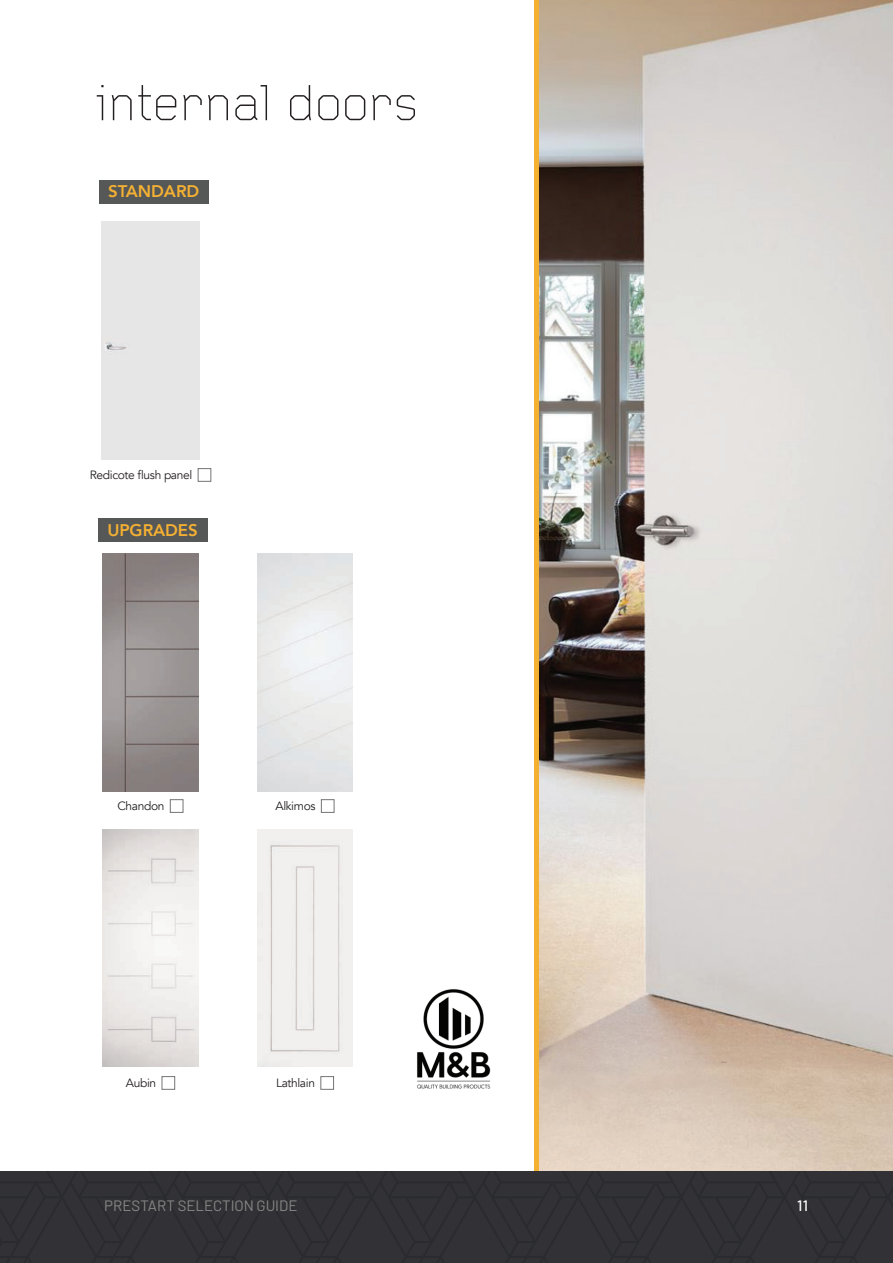
<style>
.page{position:relative;width:893px;height:1263px;background:#fff}
.page>*{position:absolute;margin:0;border:0;box-sizing:border-box;transform-origin:0 0}
.head_for_page{font:300 52.65px "Foundry Gridnik";color:#231f20}
.body_main{font:800 16.8px "Avenir";letter-spacing:-.005em;color:#f3b033}
.t1{font:15px "Barlow";color:#878787}
.t2{font:500 15px "Barlow";color:#fff}
.Product_caption{font:12px "Avenir";letter-spacing:-.03em;color:#231f20}
</style>
<div class="page">
<img style="left:538px;top:0;width:355px;height:1172px">
<div style="left:99px;top:180px;width:110px;height:23px;background:#565757"></div>
<div style="left:102px;top:222px;width:97px;height:237px;background:#e6e6e7"></div>
<img style="left:102px;top:554px;width:96px;height:237px">
<div style="left:170px;top:799px;width:13px;height:13px;border:1px solid #737473"></div>
<div style="left:321px;top:799px;width:13px;height:13px;border:1px solid #737473"></div>
<div style="left:198px;top:468px;width:13px;height:13px;border:1px solid #737473"></div>
<img style="left:102px;top:829px;width:96px;height:238px">
<div style="left:162px;top:1076px;width:13px;height:13px;border:1px solid #737473"></div>
<img style="left:257px;top:829px;width:96px;height:238px">
<div style="left:321px;top:1076px;width:13px;height:13px;border:1px solid #737473"></div>
<div style="left:98px;top:518px;width:109px;height:24px;background:#565757"></div>
<img style="left:417px;top:989px;width:74px;height:100px">
<hr style="left:534px;top:0;width:4px;height:1172px;background:#f3b033">
<div style="left:0;top:1172px;width:893px;height:91px;background:#323236"></div>
<p class="head_for_page" style="left:97px;top:74px;width:323px">internal doors</p>
<p class="body_main" style="left:108px;top:178px;width:93px">STANDARD</p>
<p class="Product_caption" style="left:90px;top:468px;width:104px">Redicote flush panel</p>
<p class="body_main" style="left:107px;top:517px;width:92px">UPGRADES</p>
<p class="Product_caption" style="left:118px;top:799px;width:48px">Chandon</p>
<p class="Product_caption" style="left:275px;top:799px;width:42px">Alkimos</p>
<p class="Product_caption" style="left:126px;top:1076px;width:32px">Aubin</p>
<p class="Product_caption" style="left:276px;top:1076px;width:41px">Lathlain</p>
<p class="t1" style="left:104px;top:1195px;width:195px">PRESTART SELECTION GUIDE</p>
<p class="t2" style="left:797px;top:1195px;width:12px">11</p>
</div>
